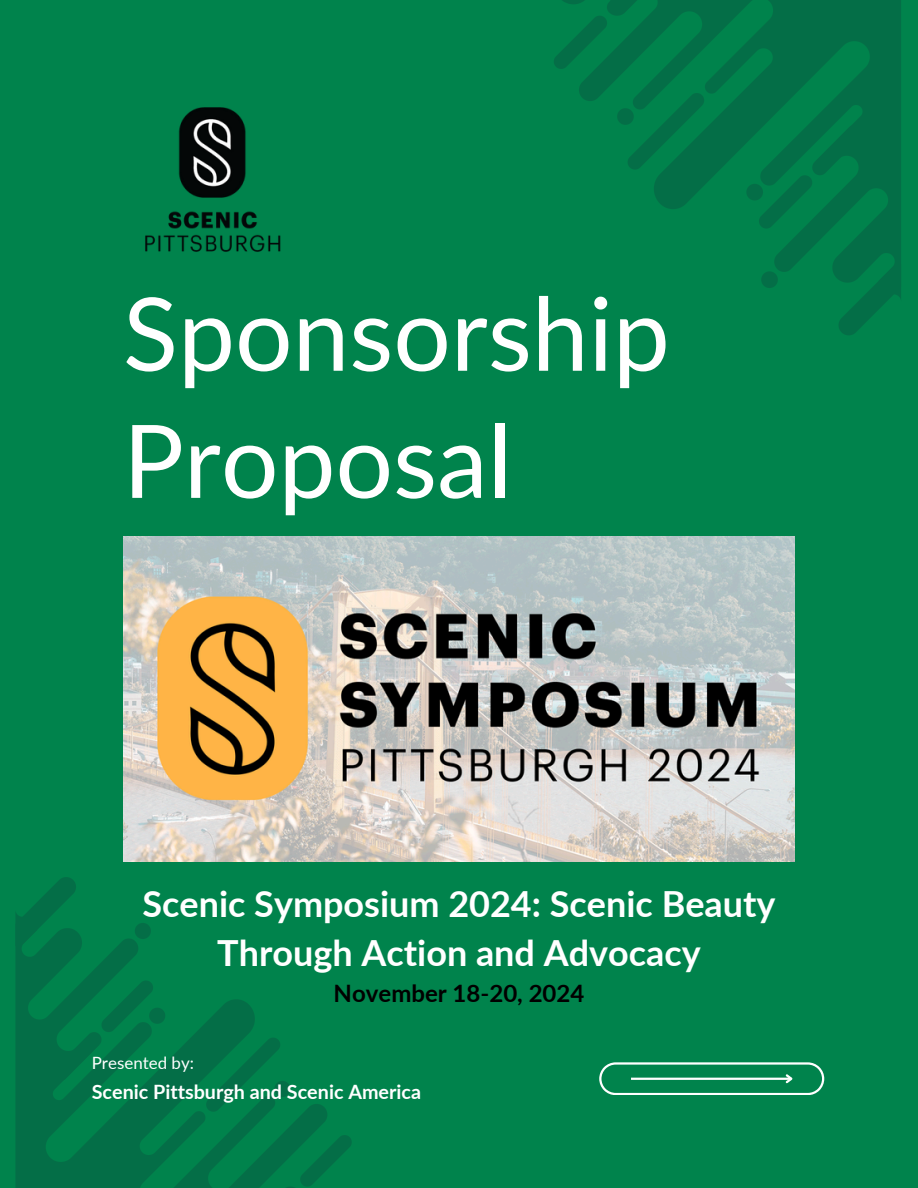
<style>
.page{position:relative;width:918px;height:1188px;background:#00834c}
.page>*{position:absolute;margin:0;border:0;box-sizing:border-box;transform-origin:0 0}
.t1{font:101.55px/127.2px "Lato";color:#fff}
.t2{font:700 36px/49.5px "Lato";color:#fff;text-align:center}
.t3{font:700 24px "Lato";color:#000}
.t4{font:700 19.8px "Lato";color:#fff}
.t5{font:16.95px "Lato";color:#fff}
</style>
<div class="page">
<svg style="left:15px;top:931px;width:312px;height:257px"></svg>
<svg style="left:15px;top:877px;width:61px;height:69px"></svg>
<svg style="left:135px;top:923px;width:16px;height:16px"></svg>
<svg style="left:203px;top:1035px;width:87px;height:80px"></svg>
<svg style="left:297px;top:1132px;width:55px;height:56px"></svg>
<svg style="left:53px;top:978px;width:112px;height:103px"></svg>
<img style="left:123px;top:536px;width:672px;height:325px">
<svg style="left:599px;top:1062px;width:225px;height:33px"></svg>
<svg style="left:562px;top:0;width:339px;height:280px"></svg>
<svg style="left:839px;top:264px;width:62px;height:71px"></svg>
<svg style="left:761px;top:271px;width:17px;height:17px"></svg>
<svg style="left:617px;top:90px;width:90px;height:83px"></svg>
<svg style="left:554px;top:13px;width:56px;height:59px"></svg>
<svg style="left:746px;top:125px;width:116px;height:107px"></svg>
<img style="left:145px;top:107px;width:136px;height:145px">
<p class="t1" style="left:123px;top:268px;width:548px">Sponsorship<br>Proposal</p>
<h1 class="t2" style="left:142px;top:878px;width:635px">Scenic Symposium 2024: Scenic Beauty<br>Through Action and Advocacy</h1>
<p class="t3" style="left:334px;top:978px;width:252px">November 18-20, 2024</p>
<p class="t5" style="left:92px;top:1052px;width:104px">Presented by:</p>
<h2 class="t4" style="left:92px;top:1080px;width:331px">Scenic Pittsburgh and Scenic America</h2>
</div>
